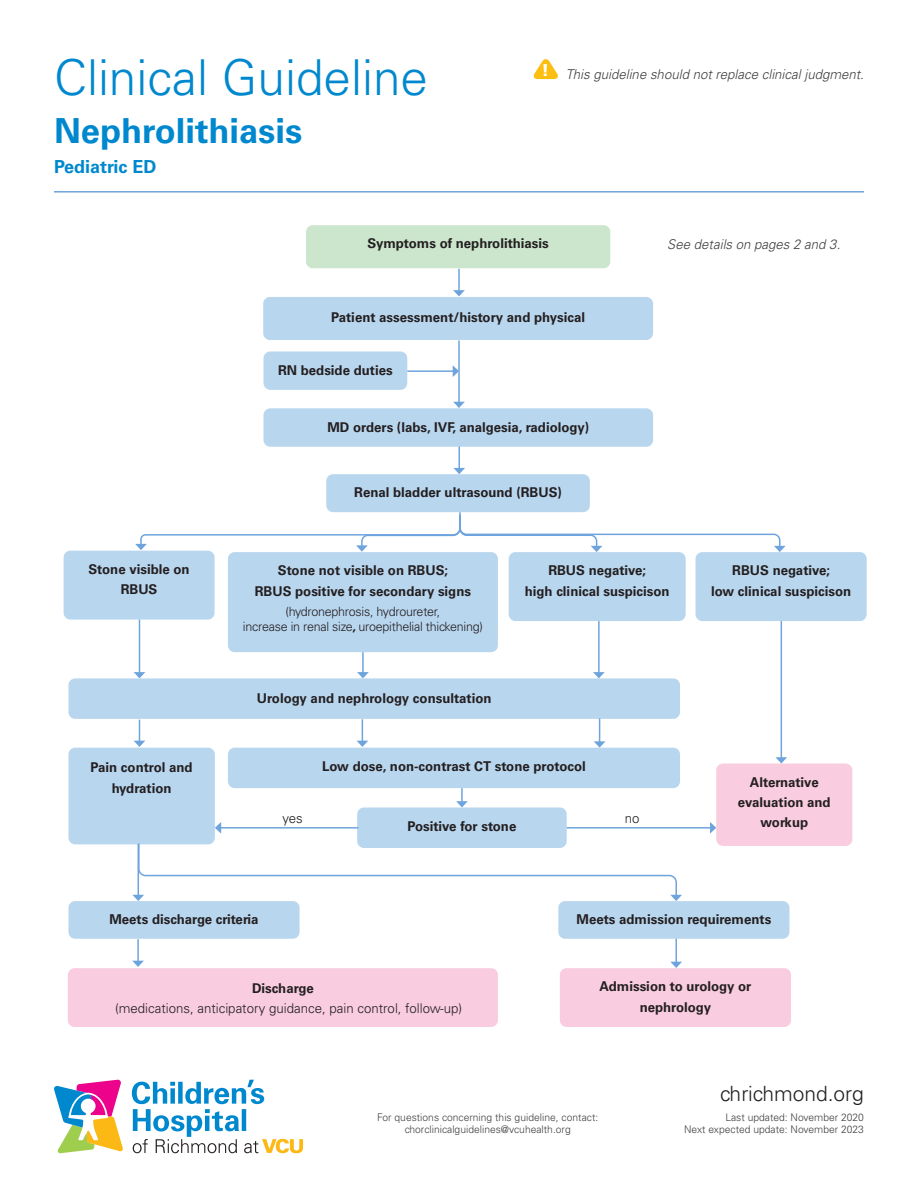
<style>
.page{position:relative;width:918px;height:1188px;background:#fff}
.page>*{position:absolute;margin:0;border:0;box-sizing:border-box;transform-origin:0 0}
.t1{font:300 49.5px "Univers LT Std";color:#0088ce}
.t2{font:700 34.5px "Univers LT Std";color:#0088ce}
.t3{font:300 21px "Univers LT Std";color:#231f20}
.t4{font:700 18px "Univers LT Std";color:#0088ce}
.VCU_body{font:900 16.5px "Univers LT Std";color:#fff}
.VCU_body_bullets{font:700 13.5px/20.2px "Univers LT Std";color:#231f20;text-align:center}
.VCU_body-2{font:italic 300 13.5px "Univers LT Std";color:#3e3e3f}
.VCU_body_bullets-2{font:300 13.5px "Univers LT Std";color:#231f20}
.VCU_body_bullets-3{font:300 12.75px "Univers LT Std";letter-spacing:-.02em;color:#231f20}
.VCU_body-3{font:300 10.5px/12.6px "Univers LT Std";color:#3e3e3f;text-align:center}
.s1{font-weight:700}
</style>
<div class="page">
<svg style="left:54px;top:1080px;width:69px;height:73px"></svg>
<svg style="left:132px;top:1080px;width:171px;height:73px"></svg>
<hr style="left:54px;top:191px;width:810px;height:2px;background:#6ea4dd">
<svg style="left:533px;top:59px;width:25px;height:20px"></svg>
<div style="left:306px;top:225px;width:304px;height:43px;background:#cbe6cc;border-radius:7px"></div>
<hr style="left:458px;top:269px;width:2px;height:22px;background:#6ea4dd">
<svg style="left:453px;top:290px;width:12px;height:6px"></svg>
<div style="left:263px;top:351px;width:144px;height:39px;background:#b9d6ef;border-radius:7px"></div>
<div style="left:263px;top:297px;width:390px;height:43px;background:#b9d6ef;border-radius:7px"></div>
<hr style="left:458px;top:340px;width:2px;height:62px;background:#6ea4dd">
<svg style="left:453px;top:402px;width:12px;height:6px"></svg>
<hr style="left:407px;top:370px;width:46px;height:2px;background:#6ea4dd">
<svg style="left:453px;top:365px;width:6px;height:12px"></svg>
<div style="left:263px;top:408px;width:390px;height:39px;background:#b9d6ef;border-radius:7px"></div>
<div style="left:716px;top:764px;width:136px;height:82px;background:#f9ccdf;border-radius:7px"></div>
<hr style="left:458px;top:446px;width:2px;height:23px;background:#6ea4dd">
<svg style="left:453px;top:468px;width:12px;height:6px"></svg>
<div style="left:326px;top:474px;width:264px;height:38px;background:#b9d6ef;border-radius:7px"></div>
<div style="left:64px;top:551px;width:151px;height:69px;background:#b9d6ef;border-radius:7px"></div>
<div style="left:228px;top:552px;width:270px;height:100px;background:#b9d6ef;border-radius:7px"></div>
<div style="left:509px;top:552px;width:177px;height:69px;background:#b9d6ef;border-radius:7px"></div>
<div style="left:696px;top:552px;width:171px;height:69px;background:#b9d6ef;border-radius:7px"></div>
<hr style="left:139px;top:620px;width:1px;height:53px;background:#6ea4dd">
<svg style="left:134px;top:672px;width:11px;height:6px"></svg>
<hr style="left:362px;top:652px;width:2px;height:21px;background:#6ea4dd">
<svg style="left:357px;top:672px;width:12px;height:6px"></svg>
<hr style="left:598px;top:621px;width:2px;height:52px;background:#6ea4dd">
<svg style="left:593px;top:672px;width:12px;height:6px"></svg>
<div style="left:68px;top:678px;width:612px;height:41px;background:#b9d6ef;border-radius:7px"></div>
<hr style="left:781px;top:621px;width:1px;height:137px;background:#6ea4dd">
<svg style="left:775px;top:757px;width:12px;height:7px"></svg>
<svg style="left:357px;top:719px;width:11px;height:28px"></svg>
<svg style="left:594px;top:718px;width:11px;height:30px"></svg>
<div style="left:228px;top:748px;width:452px;height:40px;background:#b9d6ef;border-radius:7px"></div>
<svg style="left:456px;top:788px;width:12px;height:19px"></svg>
<div style="left:357px;top:807px;width:210px;height:41px;background:#b9d6ef;border-radius:7px"></div>
<hr style="left:567px;top:827px;width:144px;height:2px;background:#6ea4dd">
<svg style="left:710px;top:822px;width:6px;height:12px"></svg>
<hr style="left:220px;top:827px;width:139px;height:2px;background:#6ea4dd">
<svg style="left:215px;top:822px;width:6px;height:12px"></svg>
<svg style="left:134px;top:720px;width:11px;height:27px"></svg>
<div style="left:68px;top:748px;width:147px;height:96px;background:#b9d6ef;border-radius:7px"></div>
<svg style="left:135px;top:511px;width:651px;height:41px"></svg>
<svg style="left:132px;top:842px;width:550px;height:59px"></svg>
<div style="left:558px;top:901px;width:231px;height:38px;background:#b9d6ef;border-radius:7px"></div>
<div style="left:68px;top:968px;width:430px;height:59px;background:#f9ccdf;border-radius:7px"></div>
<div style="left:560px;top:968px;width:231px;height:59px;background:#f9ccdf;border-radius:7px"></div>
<hr style="left:137px;top:939px;width:2px;height:22px;background:#6ea4dd">
<svg style="left:132px;top:961px;width:12px;height:6px"></svg>
<hr style="left:675px;top:939px;width:2px;height:23px;background:#6ea4dd">
<svg style="left:671px;top:962px;width:11px;height:6px"></svg>
<div style="left:68px;top:901px;width:232px;height:38px;background:#b9d6ef;border-radius:7px"></div>
<p class="t1" style="left:54px;top:48px;width:376px">Clinical Guideline</p>
<p class="t2" style="left:54px;top:110px;width:250px">Nephrolithiasis</p>
<p class="t4" style="left:54px;top:156px;width:104px">Pediatric ED</p>
<p class="VCU_body" style="left:542px;top:60px;width:9px">!</p>
<p class="VCU_body-2" style="left:566px;top:66px;width:300px">This guideline should not replace clinical judgment.</p>
<p class="VCU_body_bullets" style="left:367px;top:234px;width:183px">Symptoms of nephrolithiasis</p>
<p class="VCU_body_bullets" style="left:331px;top:307px;width:255px">Patient assessment/history and physical</p>
<p class="VCU_body_bullets" style="left:278px;top:360px;width:116px">RN bedside duties</p>
<p class="VCU_body_bullets" style="left:327px;top:417px;width:263px">MD orders (labs, IVF, analgesia, radiology)</p>
<p class="VCU_body_bullets" style="left:354px;top:483px;width:209px">Renal bladder ultrasound (RBUS)</p>
<p class="VCU_body-2" style="left:667px;top:236px;width:175px">See details on pages 2 and 3.</p>
<p class="VCU_body_bullets" style="left:88px;top:559px;width:103px">Stone visible on<br>RBUS</p>
<p class="VCU_body_bullets" style="left:278px;top:561px;width:172px">Stone not visible on RBUS;</p>
<p class="VCU_body_bullets" style="left:255px;top:581px;width:218px">RBUS positive for secondary signs</p>
<p class="VCU_body_bullets-3" style="left:285px;top:604px;width:156px">(hydronephrosis, hydroureter,</p>
<p class="VCU_body_bullets-3" style="left:243px;top:619px;width:242px">increase in renal size<span class="s1">,</span> uroepithelial thickening)</p>
<p class="VCU_body_bullets" style="left:257px;top:688px;width:236px">Urology and nephrology consultation</p>
<p class="VCU_body_bullets" style="left:525px;top:561px;width:146px">RBUS negative;<br>high clinical suspicison</p>
<p class="VCU_body_bullets" style="left:711px;top:561px;width:142px">RBUS negative;<br>low clinical suspicison</p>
<p class="VCU_body_bullets" style="left:91px;top:758px;width:104px">Pain control and hydration</p>
<p class="VCU_body_bullets" style="left:322px;top:756px;width:265px">Low dose, non-contrast CT stone protocol</p>
<p class="VCU_body_bullets-2" style="left:283px;top:810px;width:22px">yes</p>
<p class="VCU_body_bullets-2" style="left:625px;top:810px;width:16px">no</p>
<p class="VCU_body_bullets" style="left:407px;top:816px;width:110px">Positive for stone</p>
<p class="VCU_body_bullets" style="left:738px;top:772px;width:94px">Alternative evaluation and workup</p>
<p class="VCU_body_bullets" style="left:109px;top:910px;width:151px">Meets discharge criteria</p>
<p class="VCU_body_bullets" style="left:577px;top:910px;width:196px">Meets admission requirements</p>
<p class="VCU_body_bullets" style="left:252px;top:978px;width:63px">Discharge</p>
<p class="VCU_body_bullets-2" style="left:115px;top:1000px;width:349px">(medications, anticipatory guidance, pain control, follow-up)</p>
<p class="VCU_body_bullets" style="left:600px;top:977px;width:153px">Admission to urology or nephrology</p>
<p class="t3" style="left:720px;top:1081px;width:145px">chrichmond.org</p>
<p class="VCU_body-3" style="left:377px;top:1111px;width:223px">For questions concerning this guideline, contact: chorclinicalguidelines@vcuhealth.org</p>
<p class="VCU_body-3" style="left:725px;top:1111px;width:140px">Last updated: November 2020</p>
<p class="VCU_body-3" style="left:684px;top:1123px;width:181px">Next expected update: November 2023</p>
</div>
